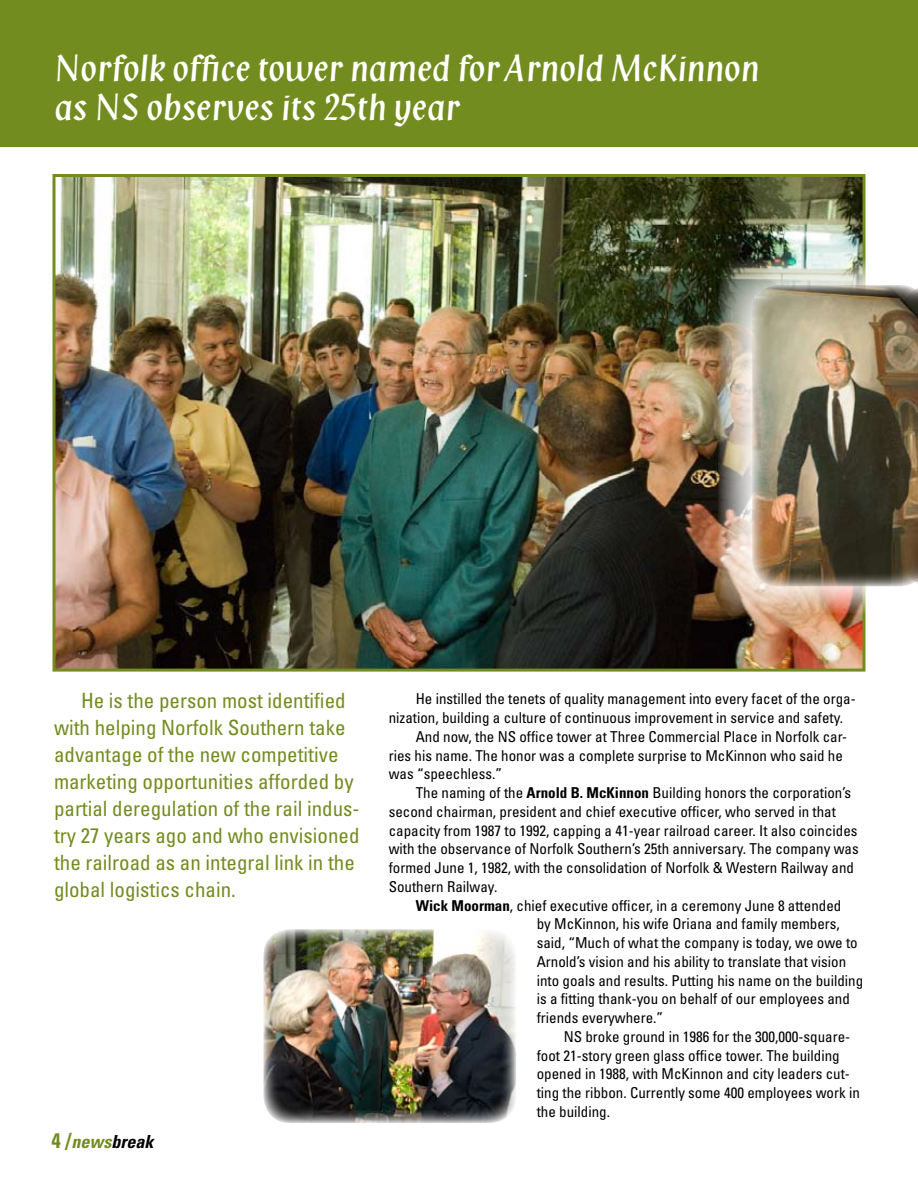
<style>
.page{position:relative;width:918px;height:1188px;background:#fff}
.page>*{position:absolute;margin:0;border:0;box-sizing:border-box;transform-origin:0 0}
.t1{font:36px/39px "Klang MT Std";letter-spacing:-.005em;color:#fff}
.t2{font:condensed 21px/27px "Univers LT Std";color:#738c1f}
.t3{font:italic 700 condensed 18px "Univers LT Std";color:#000}
.t4{font:condensed 15px "Univers LT Std";color:#000}
.s1{font-style:normal;font-size:21px;color:#738c1f}
.s2{color:#738c1f}
.s3{font-weight:700}
</style>
<div class="page">
<div style="left:0;top:0;width:918px;height:147px;background:#738c1f"></div>
<img style="left:56px;top:178px;width:806px;height:490px">
<div style="left:52px;top:174px;width:814px;height:498px;border:3px solid #738c1f"></div>
<img style="left:263px;top:929px;width:253px;height:194px;border-radius:27px">
<img style="left:718px;top:259px;width:183px;height:355px">
<img style="left:752px;top:285px;width:166px;height:301px">
<h1 class="t1" style="left:54px;top:50px;width:707px">Norfolk office tower named for Arnold McKinnon as NS observes its 25th year</h1>
<p class="t2" style="left:54px;top:687px;width:307px;text-indent:27px">He is the person most identified with helping Norfolk Southern take advantage of the new competitive marketing opportunities afforded by partial deregulation of the rail indus&shy;try 27 years ago and who envisioned the railroad as an integral link in the global logistics chain.</p>
<p class="t3" style="left:66px;top:1131px;width:89px"><span class="s1">/</span><span class="s2">news</span>break</p>
<p class="t4" style="left:416px;top:689px;width:441px">He instilled the tenets of quality management into every facet of the orga-</p>
<p class="t4" style="left:389px;top:708px;width:456px">nization, building a culture of continuous improvement in service and safety.</p>
<p class="t4" style="left:416px;top:727px;width:433px">And now, the NS office tower at Three Commercial Place in Norfolk car-</p>
<p class="t4" style="left:389px;top:746px;width:456px">ries his name. The honor was a complete surprise to McKinnon who said he</p>
<p class="t4" style="left:389px;top:764px;width:115px">was “speechless.”</p>
<p class="t4" style="left:416px;top:783px;width:437px">The naming of the <span class="s3">Arnold B. McKinnon</span> Building honors the corporation’s</p>
<p class="t4" style="left:389px;top:802px;width:449px">second chairman, president and chief executive officer, who served in that</p>
<p class="t4" style="left:389px;top:821px;width:470px">capacity from 1987 to 1992, capping a 41-year railroad career. It also coincides</p>
<p class="t4" style="left:389px;top:839px;width:471px">with the observance of Norfolk Southern’s 25th anniversary. The company was</p>
<p class="t4" style="left:389px;top:858px;width:467px">formed June 1, 1982, with the consolidation of Norfolk &amp; Western Railway and</p>
<p class="t4" style="left:389px;top:877px;width:110px">Southern Railway.</p>
<p class="t4" style="left:416px;top:896px;width:427px"><span class="s3">Wick Moorman</span>, chief executive officer, in a ceremony June 8 attended</p>
<p class="t4" style="left:537px;top:914px;width:305px">by McKinnon, his wife Oriana and family members,</p>
<p class="t4" style="left:537px;top:933px;width:323px">said, “Much of what the company is today, we owe to</p>
<p class="t4" style="left:537px;top:952px;width:311px">Arnold’s vision and his ability to translate that vision</p>
<p class="t4" style="left:537px;top:971px;width:328px">into goals and results. Putting his name on the building</p>
<p class="t4" style="left:537px;top:989px;width:315px">is a fitting thank-you on behalf of our employees and</p>
<p class="t4" style="left:537px;top:1008px;width:128px">friends everywhere.”</p>
<p class="t4" style="left:564px;top:1027px;width:288px">NS broke ground in 1986 for the 300,000-square-</p>
<p class="t4" style="left:537px;top:1046px;width:305px">foot 21-story green glass office tower. The building</p>
<p class="t4" style="left:537px;top:1064px;width:315px">opened in 1988, with McKinnon and city leaders cut-</p>
<p class="t4" style="left:537px;top:1083px;width:325px">ting the ribbon. Currently some 400 employees work in</p>
<p class="t4" style="left:537px;top:1102px;width:75px">the building.</p>
</div>
